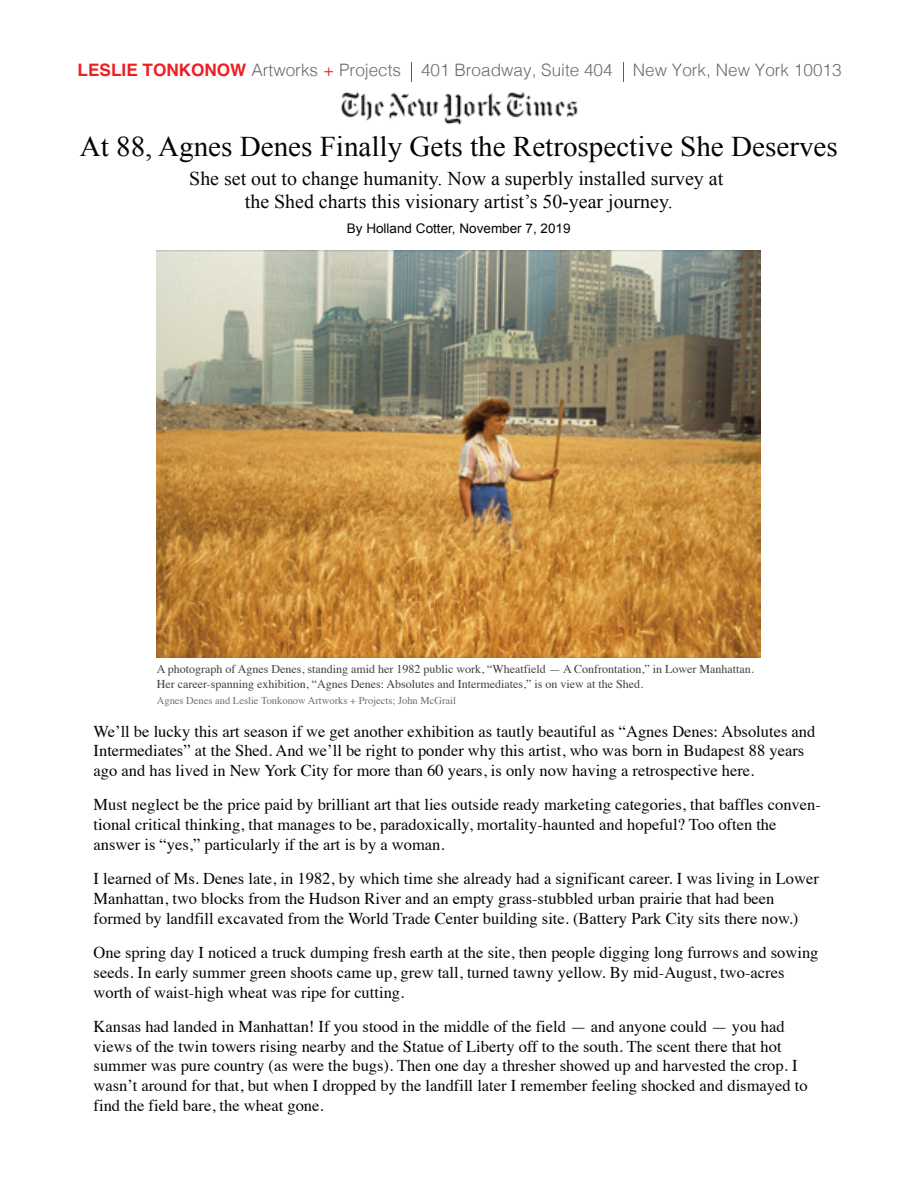
<style>
.page{position:relative;width:918px;height:1188px;background:#fff}
.page>*{position:absolute;margin:0;border:0;box-sizing:border-box;transform-origin:0 0}
.t1{font:28.5px "Times New Roman";color:#040503}
.t2{font:19.5px/23.4px "Times New Roman";color:#040503;text-align:center}
.t3{font:300 17.1px "Helvetica";color:#6c6c6c}
.t4{font:16.5px/19.8px "Times";color:#040503}
.t5{font:13.2px "Arial";color:#040503}
.t6{font:12px/14.4px "Times";color:#413f41}
.t7{font:10.5px "Times";color:#6d6e71}
.s1{font-weight:700;color:#ee1f23}
.s2{color:#ee1f23}
</style>
<div class="page">
<svg style="left:411px;top:62px;width:1px;height:17px"></svg>
<svg style="left:623px;top:62px;width:1px;height:19px"></svg>
<img style="left:157px;top:250px;width:604px;height:407px">
<img style="left:341px;top:79px;width:237px;height:46px">
<p class="t3" style="left:78px;top:56px;width:766px"><span class="s1">LESLIE TONKONOW</span> Artworks <span class="s2">+</span> Projects 401 Broadway, Suite 404 New York, New York 10013</p>
<h1 class="t1" style="left:80px;top:128px;width:760px">At 88, Agnes Denes Finally Gets the Retrospective She Deserves</h1>
<p class="t2" style="left:189px;top:167px;width:535px">She set out to change humanity. Now a superbly installed survey at the Shed charts this visionary artist’s 50-year journey.</p>
<p class="t5" style="left:347px;top:220px;width:225px">By Holland Cotter, November 7, 2019</p>
<p class="t6" style="left:157px;top:661px;width:598px">A photograph of Agnes Denes, standing amid her 1982 public work, “Wheatfield — A Confrontation,” in Lower Manhattan.<br>Her career-spanning exhibition, “Agnes Denes: Absolutes and Intermediates,” is on view at the Shed.</p>
<p class="t7" style="left:157px;top:690px;width:301px">Agnes Denes and Leslie Tonkonow Artworks + Projects; John McGrail</p>
<p class="t4" style="left:94px;top:720px;width:723px">We’ll be lucky this art season if we get another exhibition as tautly beautiful as “Agnes Denes: Absolutes and<br>Intermediates” at the Shed. And we’ll be right to ponder why this artist, who was born in Budapest 88 years ago and has lived in New York City for more than 60 years, is only now having a retrospective here.</p>
<p class="t4" style="left:94px;top:793px;width:729px">Must neglect be the price paid by brilliant art that lies outside ready marketing categories, that baffles conven&shy;tional critical thinking, that manages to be, paradoxically, mortality-haunted and hopeful? Too often the answer is “yes,” particularly if the art is by a woman.</p>
<p class="t4" style="left:94px;top:867px;width:727px">I learned of Ms. Denes late, in 1982, by which time she already had a significant career. I was living in Lower<br>Manhattan, two blocks from the Hudson River and an empty grass-stubbled urban prairie that had been formed by landfill excavated from the World Trade Center building site. (Battery Park City sits there now.)</p>
<p class="t4" style="left:94px;top:941px;width:726px">One spring day I noticed a truck dumping fresh earth at the site, then people digging long furrows and sowing seeds. In early summer green shoots came up, grew tall, turned tawny yellow. By mid-August, two-acres worth of waist-high wheat was ripe for cutting.</p>
<p class="t4" style="left:94px;top:1015px;width:716px">Kansas had landed in Manhattan! If you stood in the middle of the field — and anyone could — you had views of the twin towers rising nearby and the Statue of Liberty off to the south. The scent there that hot summer was pure country (as were the bugs). Then one day a thresher showed up and harvested the crop. I wasn’t around for that, but when I dropped by the landfill later I remember feeling shocked and dismayed to find the field bare, the wheat gone.</p>
</div>
